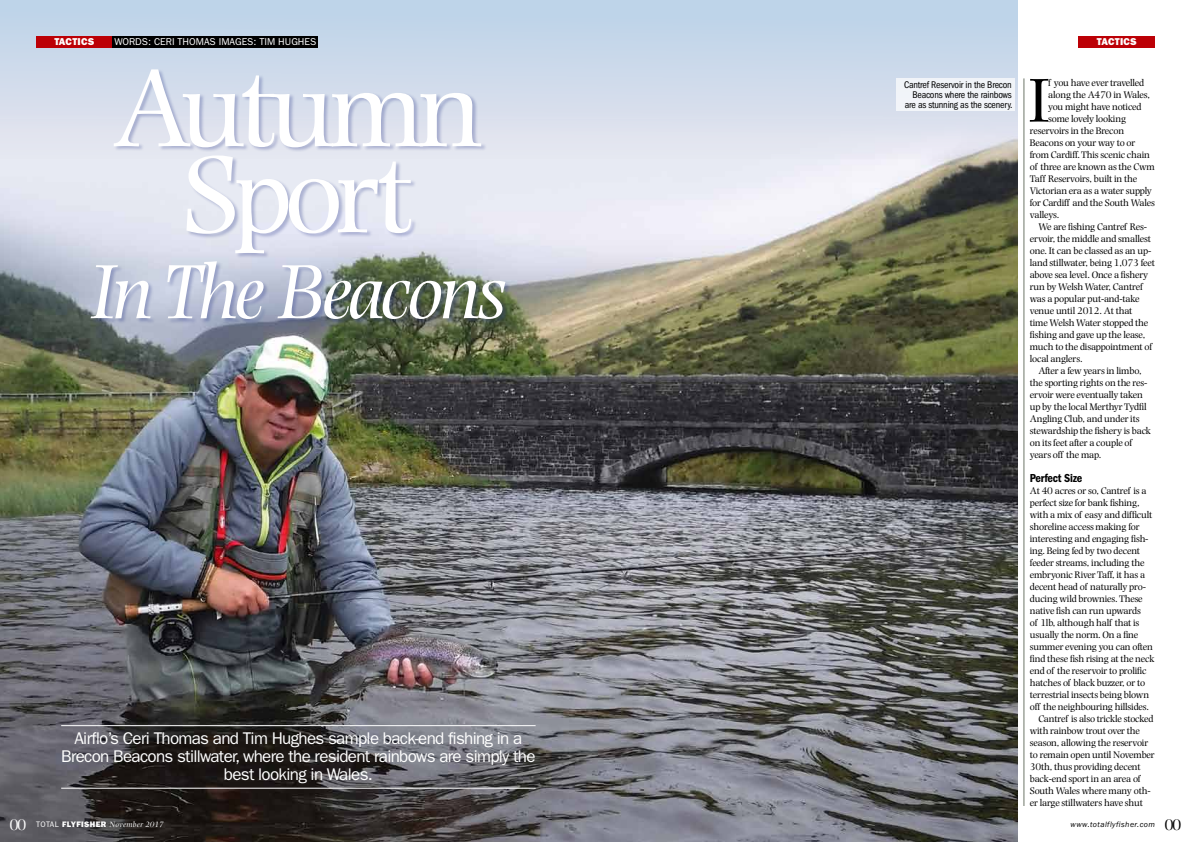
<style>
.page{position:relative;width:1191px;height:842px;background:#fff}
.page>*{position:absolute;margin:0;border:0;box-sizing:border-box;transform-origin:0 0}
.t1{font:114px/86.1px "Photina MT Std";letter-spacing:-.06em;color:#fff;text-align:center}
.t2{font:italic 80px "Photina MT Std";letter-spacing:-.05em;color:#fff}
.t3{font:64.5px "Photina MT Std";color:#000}
.t4{font:17px/18px "ITC Franklin Gothic Std";letter-spacing:-.04em;color:#fff;text-align:center}
.t5{font:12px "ITC Franklin Gothic Std Dm Cd";letter-spacing:-.02em;color:#000}
.t6{font:10px "Photina MT Std";letter-spacing:-.02em;color:#000}
.t7{font:condensed 10px/10px "ITC Franklin Gothic Std";letter-spacing:-.02em;color:#000;text-align:right}
.t8{font:10px "ITC Franklin Gothic Std";color:#fff}
.t9{font:10px "ITC Franklin Gothic Std Hvy";letter-spacing:.02em;color:#fff}
.t10{font:italic 8px "Photina MT Std";letter-spacing:.035em;color:#fff}
.t11{font:italic 8px "ITC Franklin Gothic Std";letter-spacing:.05em;color:#000}
.s1{font-style:normal;font-size:16px}
.s2{font-family:"ITC Franklin Gothic Std";font-style:normal}
.s3{font-family:"ITC Franklin Gothic Std Hvy";font-style:normal}
.s4{font-family:"Photina MT Std";font-style:normal;font-size:16px}
</style>
<div class="page">
<img style="left:0;top:159px;width:1017px;height:683px">
<div style="left:0;top:0;width:1017px;height:159px;background:linear-gradient(to bottom,#bad2e8,#e6e6ef)"></div>
<div style="left:896px;top:78px;width:118px;height:33px;background:#f1f4f9"></div>
<hr style="left:61px;top:725px;width:474px;height:1px;background:#fff">
<hr style="left:61px;top:788px;width:474px;height:1px;background:#fff">
<hr style="left:1023px;top:78px;width:1px;height:728px;background:#6e7668">
<div style="left:36px;top:36px;width:77px;height:11px;background:#bc0006"></div>
<div style="left:1078px;top:36px;width:77px;height:11px;background:#bc0006"></div>
<div style="left:91px;top:70px;width:420px;height:255px;background:#243285;opacity:.3"></div>
<div style="left:113px;top:36px;width:205px;height:11px;background:#000"></div>
<p class="t9" style="left:54px;top:36px;width:41px">TACTICS</p>
<p class="t9" style="left:1096px;top:36px;width:41px">TACTICS</p>
<h1 class="t1" style="left:112px;top:66px;width:374px">Autumn<br>Sport</h1>
<h2 class="t2" style="left:89px;top:247px;width:418px">In The Beacons</h2>
<p class="t8" style="left:114px;top:36px;width:203px">WORDS: CERI THOMAS IMAGES: TIM HUGHES</p>
<h3 class="t3" style="left:1028px;top:64px;width:22px">I</h3>
<p class="t6" style="left:1048px;top:77px;width:98px">f you have ever travelled</p>
<p class="t7" style="left:904px;top:80px;width:110px">Cantref Reservoir in the Brecon<br>Beacons where the rainbows are as stunning as the scenery.</p>
<p class="t6" style="left:1048px;top:89px;width:103px">along the A470 in Wales,</p>
<p class="t6" style="left:1048px;top:101px;width:95px">you might have noticed</p>
<p class="t6" style="left:1048px;top:113px;width:79px">some lovely looking</p>
<p class="t6" style="left:1029px;top:125px;width:96px">reservoirs in the Brecon</p>
<p class="t6" style="left:1029px;top:137px;width:107px">Beacons on your way to or</p>
<p class="t6" style="left:1029px;top:149px;width:122px">from Cardiff. This scenic chain</p>
<p class="t6" style="left:1029px;top:161px;width:126px">of three are known as the Cwm</p>
<p class="t6" style="left:1029px;top:173px;width:109px">Taff Reservoirs, built in the</p>
<p class="t6" style="left:1029px;top:185px;width:124px">Victorian era as a water supply</p>
<p class="t6" style="left:1029px;top:197px;width:127px">for Cardiff and the South Wales</p>
<p class="t6" style="left:1029px;top:209px;width:31px">valleys.</p>
<p class="t6" style="left:1038px;top:221px;width:110px">We are fishing Cantref Res-</p>
<p class="t6" style="left:1029px;top:233px;width:123px">ervoir, the middle and smallest</p>
<p class="t6" style="left:1029px;top:245px;width:123px">one. It can be classed as an up-</p>
<p class="t6" style="left:1029px;top:257px;width:127px">land stillwater, being 1,073 feet</p>
<p class="t6" style="left:1029px;top:269px;width:120px">above sea level. Once a fishery</p>
<p class="t6" style="left:1029px;top:281px;width:114px">run by Welsh Water, Cantref</p>
<p class="t6" style="left:1029px;top:293px;width:111px">was a popular put-and-take</p>
<p class="t6" style="left:1029px;top:305px;width:104px">venue until 2012. At that</p>
<p class="t6" style="left:1029px;top:317px;width:120px">time Welsh Water stopped the</p>
<p class="t6" style="left:1029px;top:329px;width:117px">fishing and gave up the lease,</p>
<p class="t6" style="left:1029px;top:341px;width:124px">much to the disappointment of</p>
<p class="t6" style="left:1029px;top:353px;width:54px">local anglers.</p>
<p class="t6" style="left:1038px;top:365px;width:105px">After a few years in limbo,</p>
<p class="t6" style="left:1029px;top:377px;width:119px">the sporting rights on the res-</p>
<p class="t6" style="left:1029px;top:389px;width:114px">ervoir were eventually taken</p>
<p class="t6" style="left:1029px;top:401px;width:118px">up by the local Merthyr Tydfil</p>
<p class="t6" style="left:1029px;top:413px;width:111px">Angling Club, and under its</p>
<p class="t6" style="left:1029px;top:425px;width:123px">stewardship the fishery is back</p>
<p class="t6" style="left:1029px;top:437px;width:104px">on its feet after a couple of</p>
<p class="t6" style="left:1029px;top:449px;width:73px">years off the map.</p>
<p class="t5" style="left:1029px;top:471px;width:54px">Perfect Size</p>
<p class="t6" style="left:1029px;top:485px;width:118px">At 40 acres or so, Cantref is a</p>
<p class="t6" style="left:1029px;top:497px;width:111px">perfect size for bank fishing,</p>
<p class="t6" style="left:1029px;top:509px;width:124px">with a mix of easy and difficult</p>
<p class="t6" style="left:1029px;top:521px;width:111px">shoreline access making for</p>
<p class="t6" style="left:1029px;top:533px;width:120px">interesting and engaging fish-</p>
<p class="t6" style="left:1029px;top:545px;width:112px">ing. Being fed by two decent</p>
<p class="t6" style="left:1029px;top:557px;width:116px">feeder streams, including the</p>
<p class="t6" style="left:1029px;top:569px;width:117px">embryonic River Taff, it has a</p>
<p class="t6" style="left:1029px;top:581px;width:118px">decent head of naturally pro-</p>
<p class="t6" style="left:1029px;top:593px;width:114px">ducing wild brownies. These</p>
<p class="t6" style="left:1029px;top:605px;width:113px">native fish can run upwards</p>
<p class="t6" style="left:1029px;top:617px;width:111px">of 1lb, although half that is</p>
<p class="t6" style="left:1029px;top:629px;width:110px">usually the norm. On a fine</p>
<p class="t6" style="left:1029px;top:641px;width:125px">summer evening you can often</p>
<p class="t6" style="left:1029px;top:653px;width:126px">find these fish rising at the neck</p>
<p class="t6" style="left:1029px;top:665px;width:118px">end of the reservoir to prolific</p>
<p class="t6" style="left:1029px;top:677px;width:117px">hatches of black buzzer, or to</p>
<p class="t6" style="left:1029px;top:689px;width:121px">terrestrial insects being blown</p>
<p class="t6" style="left:1029px;top:701px;width:121px">off the neighbouring hillsides.</p>
<p class="t6" style="left:1038px;top:713px;width:117px">Cantref is also trickle stocked</p>
<p class="t6" style="left:1029px;top:725px;width:112px">with rainbow trout over the</p>
<p class="t6" style="left:1029px;top:737px;width:120px">season, allowing the reservoir</p>
<p class="t6" style="left:1029px;top:749px;width:126px">to remain open until November</p>
<p class="t6" style="left:1029px;top:761px;width:112px">30th, thus providing decent</p>
<p class="t6" style="left:1029px;top:773px;width:112px">back-end sport in an area of</p>
<p class="t6" style="left:1029px;top:785px;width:122px">South Wales where many oth-</p>
<p class="t6" style="left:1029px;top:797px;width:115px">er large stillwaters have shut</p>
<h3 class="t4" style="left:61px;top:729px;width:476px">Airflo’s Ceri Thomas and Tim Hughes sample back-end fishing in a<br>Brecon Beacons stillwater, where the resident rainbows are simply the best looking in Wales.</h3>
<p class="t10" style="left:9px;top:820px;width:156px"><span class="s1">00</span> <span class="s2">total</span> <span class="s3">FLYFISHER</span> November 2017</p>
<p class="t11" style="left:1070px;top:819px;width:112px">www.totalflyfisher.com <span class="s4">00</span></p>
</div>
